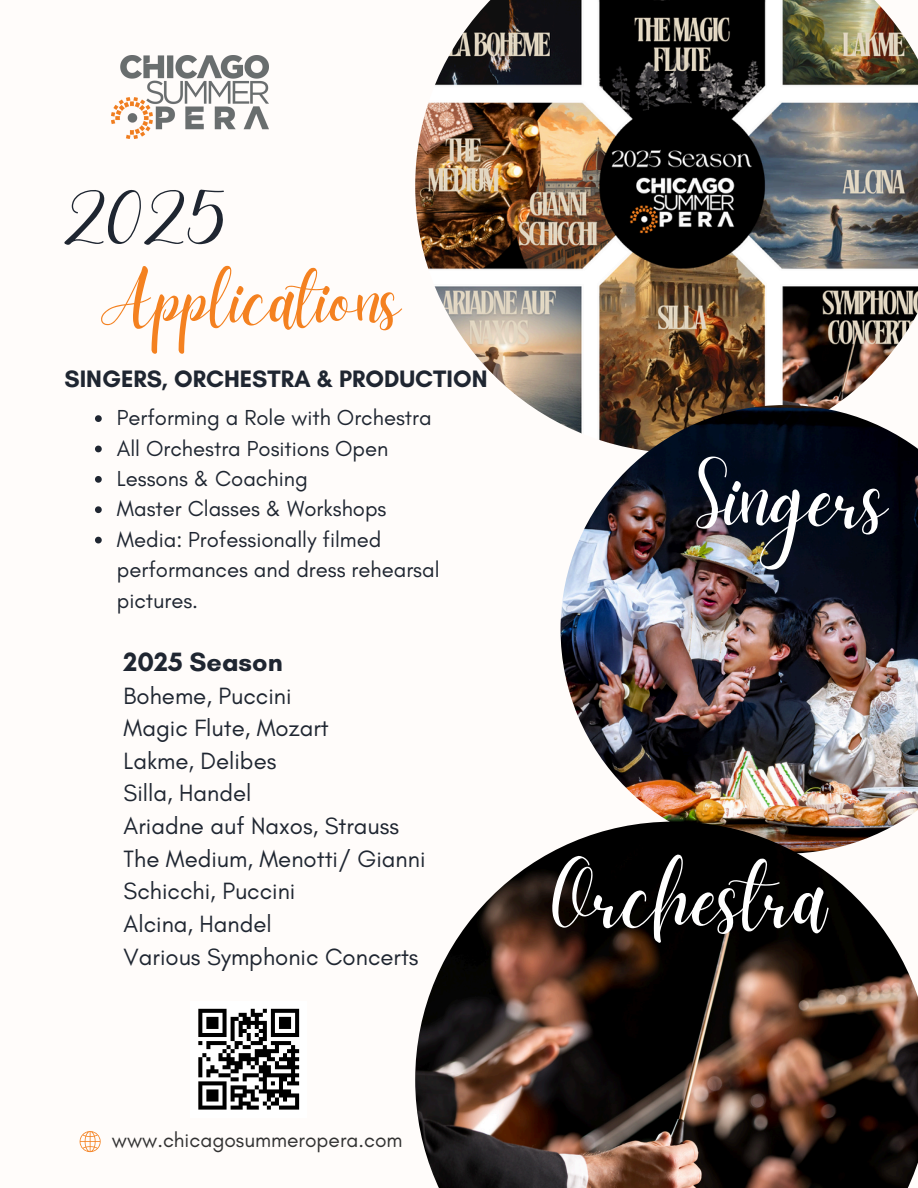
<style>
.page{position:relative;width:918px;height:1188px;background:#fffcfa}
.page>*{position:absolute;margin:0;border:0;box-sizing:border-box;transform-origin:0 0}
.t1{font:91.65px "Daydream";color:#fff}
.t2{font:91.65px "Daydream";color:#1f2631}
.t3{font:76.05px "Daydream";color:#f48120}
.t4{font:700 27px "Glacial Indifference";color:#1f2631}
.t5{font:700 24.15px "Glacial Indifference";color:#1f2631}
.t6{font:24px/32.7px "Glacial Indifference";color:#1f2631}
.t7{font:22.05px/30.3px "Glacial Indifference";color:#1f2631}
.t8{font:21px "Glacial Indifference";color:#323232}
</style>
<div class="page">
<img style="left:415px;top:0;width:503px;height:424px">
<img style="left:561px;top:405px;width:357px;height:417px">
<img style="left:415px;top:822px;width:503px;height:366px">
<svg style="left:79px;top:1131px;width:22px;height:21px"></svg>
<img style="left:112px;top:55px;width:156px;height:83px">
<div style="left:190px;top:1001px;width:117px;height:117px;background:#fff"></div>
<svg style="left:198px;top:1009px;width:101px;height:101px"></svg>
<svg style="left:279px;top:1106px;width:20px;height:4px"></svg>
<svg style="left:95px;top:415px;width:7px;height:7px"></svg>
<svg style="left:95px;top:446px;width:7px;height:6px"></svg>
<svg style="left:95px;top:476px;width:7px;height:7px"></svg>
<svg style="left:95px;top:506px;width:7px;height:7px"></svg>
<svg style="left:95px;top:537px;width:7px;height:6px"></svg>
<p class="t2" style="left:64px;top:161px;width:164px">2025</p>
<h3 class="t3" style="left:101px;top:256px;width:301px">Applications</h3>
<p class="t5" style="left:64px;top:364px;width:425px">SINGERS, ORCHESTRA &amp; PRODUCTION</p>
<p class="t7" style="left:117px;top:402px;width:316px">Performing a Role with Orchestra</p>
<p class="t7" style="left:117px;top:433px;width:273px">All Orchestra Positions Open</p>
<p class="t7" style="left:117px;top:463px;width:192px">Lessons &amp; Coaching</p>
<h1 class="t7" style="left:117px;top:494px;width:271px">Master Classes &amp; Workshops</h1>
<h4 class="t7" style="left:117px;top:524px;width:324px">Media: Professionally filmed performances and dress rehearsal pictures.</h4>
<p class="t4" style="left:124px;top:645px;width:161px">2025 Season</p>
<p class="t6" style="left:124px;top:679px;width:303px">Boheme, Puccini<br>Magic Flute, Mozart<br>Lakme, Delibes<br>Silla, Handel<br>Ariadne auf Naxos, Strauss<br>The Medium, Menotti/ Gianni<br>Schicchi, Puccini<br>Alcina, Handel<br>Various Symphonic Concerts</p>
<p class="t8" style="left:112px;top:1127px;width:292px">www.chicagosummeropera.com</p>
<h1 class="t1" style="left:696px;top:445px;width:193px">Singers</h1>
<p class="t1" style="left:552px;top:844px;width:276px">Orchestra</p>
</div>
